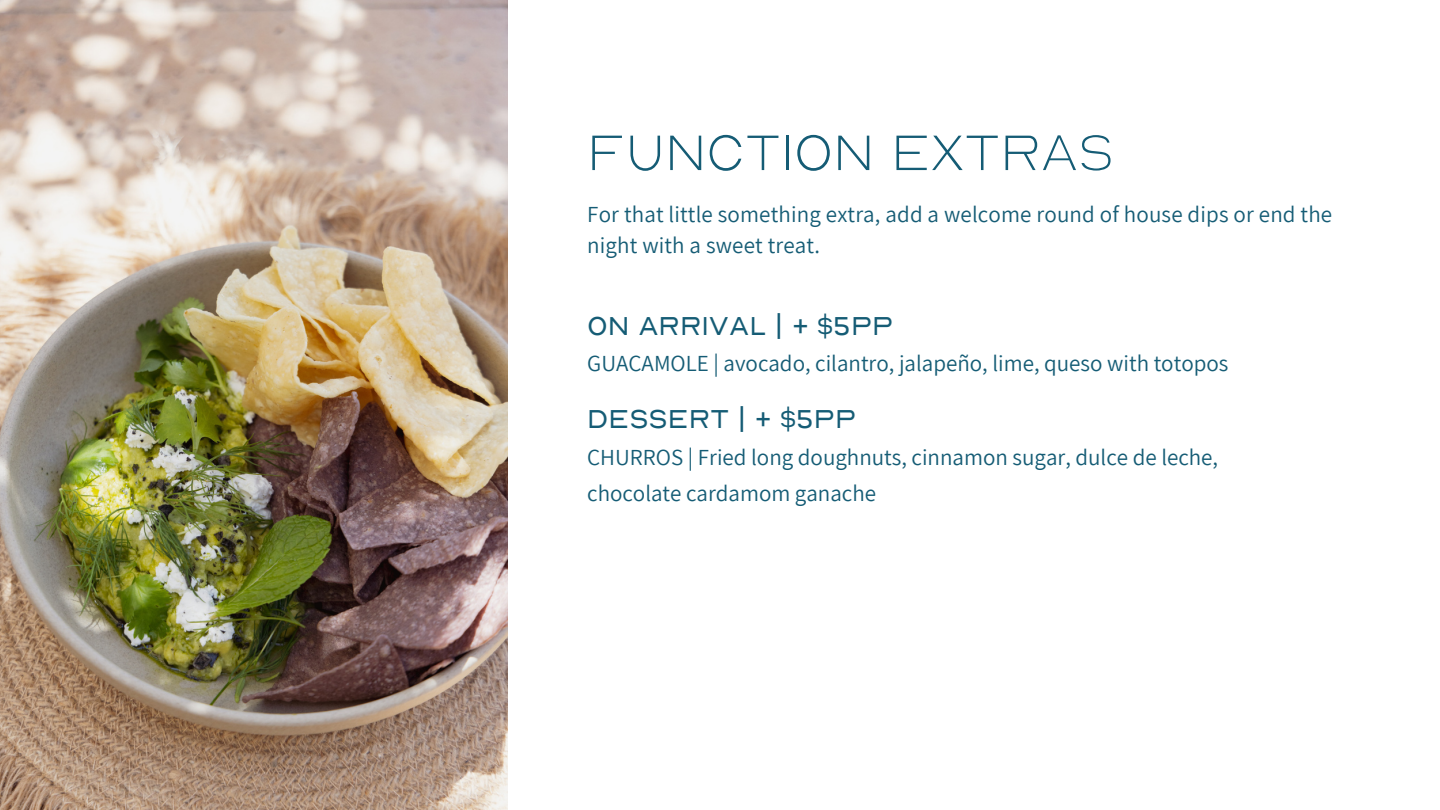
<style>
.page{position:relative;width:1440px;height:810px;background:#fff}
.page>*{position:absolute;margin:0;border:0;box-sizing:border-box;transform-origin:0 0}
.t1{font:100 55px "Nord";color:#155c75}
.t2{font:28px "Nord";color:#155c75}
.t3{font:23px/36px "Assistant";color:#155c75}
</style>
<div class="page">
<img style="left:0;top:0;width:508px;height:810px">
<h1 class="t1" style="left:587px;top:117px;width:528px">FUNCTION EXTRAS</h1>
<p class="t3" style="left:587px;top:199px;width:747px;line-height:30.8px">For that little something extra, add a welcome round of house dips or end the night with a sweet treat.</p>
<p class="t2" style="left:587px;top:308px;width:308px">ON ARRIVAL | + $5PP</p>
<p class="t3" style="left:587px;top:345px;width:643px">GUACAMOLE | avocado, cilantro, jalapeño, lime, queso with totopos</p>
<p class="t2" style="left:587px;top:401px;width:271px">DESSERT | + $5PP</p>
<p class="t3" style="left:587px;top:439px;width:632px">CHURROS | Fried long doughnuts, cinnamon sugar, dulce de leche, chocolate cardamom ganache</p>
</div>
